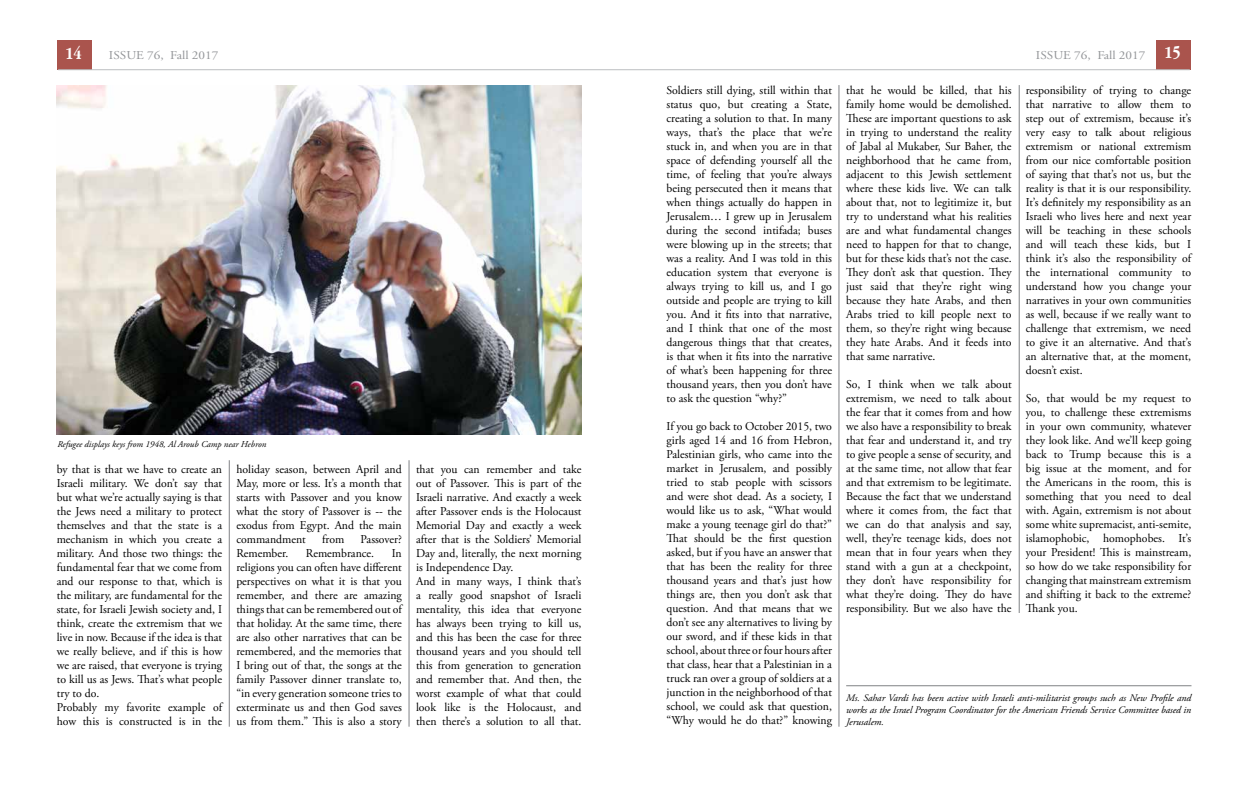
<style>
.page{position:relative;width:1248px;height:794px;background:#fff}
.page>*{position:absolute;margin:0;border:0;box-sizing:border-box;transform-origin:0 0}
.t1{font:700 18px "Apple Garamond";color:#fff}
.t2{font:12px/14px "Adobe Garamond Pro";color:#000;text-align:justify}
.t3{font:12px "Adobe Garamond Pro";color:#939598;scale:1.1 1}
.t4{font:italic 10px/12px "Adobe Garamond Pro";color:#000;text-align:justify}
.t5{font:italic 9px "Adobe Garamond Pro";color:#000}
.s1{font-family:"Apple Garamond";font-weight:700;font-size:18px;color:#fff}
</style>
<div class="page">
<div style="left:1155px;top:40px;width:34px;height:29px;background:#aa544d"></div>
<div style="left:57px;top:40px;width:35px;height:29px;background:#aa544d"></div>
<hr style="left:58px;top:69px;width:1131px;height:1px;background:#bcbec0">
<img style="left:57px;top:85px;width:524px;height:350px">
<hr style="left:229px;top:460px;width:1px;height:266px;background:#808285">
<hr style="left:409px;top:460px;width:1px;height:266px;background:#808285">
<hr style="left:838px;top:85px;width:1px;height:641px;background:#808285">
<hr style="left:1018px;top:85px;width:1px;height:528px;background:#808285">
<hr style="left:846px;top:685px;width:345px;height:1px;background:#808285">
<h1 class="t1" style="left:65px;top:43px;width:18px">14</h1>
<p class="t3" style="left:109px;top:48px;width:101px">ISSUE 76, Fall 2017</p>
<p class="t3" style="left:1035px;top:48px;width:133px">ISSUE 76, Fall 2017 <span class="s1">15</span></p>
<p class="t5" style="left:57px;top:438px;width:210px">Refugee displays keys from 1948, Al Aroub Camp near Hebron</p>
<p class="t2" style="left:57px;top:462px;width:168px;text-align:left">by that is that we have to create an Israeli military. We don’t say that but what we’re actually saying is that the Jews need a military to protect themselves and that the state is a mechanism in which you create a military. And those two things: the fundamental fear that we come from and our response to that, which is the military, are fundamental for the state, for Israeli Jewish society and, I think, create the extremism that we live in now. Because if the idea is that we really believe, and if this is how we are raised, that everyone is trying to kill us as Jews. That’s what people try to do.<br>Probably my favorite example of how this is constructed is in the</p>
<p class="t2" style="left:236px;top:463px;width:167px">holiday season, between April and May, more or less. It’s a month that starts with Passover and you know what the story of Passover is -- the exodus from Egypt. And the main commandment</p>
<p class="t2" style="left:322px;top:533px;width:24px">from</p>
<p class="t2" style="left:360px;top:533px;width:43px">Passover?</p>
<p class="t2" style="left:236px;top:547px;width:53px">Remember.</p>
<p class="t2" style="left:306px;top:547px;width:70px">Remembrance.</p>
<p class="t2" style="left:236px;top:547px;width:168px;text-indent:155px">In religions you can often have different perspectives on what it is that you remember, and there are amazing things that can be remembered out of that holiday. At the same time, there are also other narratives that can be remembered, and the memories that I bring out of that, the songs at the family Passover dinner translate to, “in every generation someone tries to exterminate us and then God saves us from them.” This is also a story</p>
<p class="t2" style="left:416px;top:463px;width:167px;text-align:left">that you can remember and take out of Passover. This is part of the Israeli narrative. And exactly a week after Passover ends is the Holocaust Memorial Day and exactly a week after that is the Soldiers’ Memorial Day and, literally, the next morning is Independence Day.<br>And in many ways, I think that’s a really good snapshot of Israeli mentality, this idea that everyone has always been trying to kill us, and this has been the case for three thousand years and you should tell this from generation to generation and remember that. And then, the worst example of what that could look like is the Holocaust, and then there’s a solution to all that.</p>
<p class="t2" style="left:666px;top:83px;width:167px">Soldiers still dying, still within that status quo, but creating a State, creating a solution to that. In many ways, that’s the place that we’re stuck in, and when you are in that space of defending yourself all the time, of feeling that you’re always being persecuted then it means that when things actually do happen in Jerusalem… I grew up in Jerusalem during the second intifada; buses were blowing up in the streets; that was a reality. And I was told in this education system that everyone is always trying to kill us, and I go outside and people are trying to kill you. And it fits into that narrative, and I think that one of the most dangerous things that that creates, is that when it fits into the narrative of what’s been happening for three thousand years, then you don’t have to ask the question “why?”</p>
<p class="t2" style="left:666px;top:419px;width:167px">If you go back to October 2015, two girls aged 14 and 16 from Hebron, Palestinian girls, who came into the market in Jerusalem, and possibly tried to stab people with scissors and were shot dead. As a society, I would like us to ask, “What would make a young teenage girl do that?” That should be the first question asked, but if you have an answer that that has been the reality for three thousand years and that’s just how things are, then you don’t ask that question. And that means that we don’t see any alternatives to living by our sword, and if these kids in that school, about three or four hours after that class, hear that a Palestinian in a truck ran over a group of soldiers at a junction in the neighborhood of that school, we could ask that question, “Why would he do that?” knowing</p>
<p class="t2" style="left:846px;top:83px;width:167px">that he would be killed, that his family home would be demolished.<br>These are important questions to ask in trying to understand the reality of Jabal al Mukaber, Sur Baher, the neighborhood that he came from, adjacent to this Jewish settlement where these kids live. We can talk about that, not to legitimize it, but try to understand what his realities are and what fundamental changes need to happen for that to change, but for these kids that’s not the case.<br>They don’t ask that question. They just said that they’re right wing because they hate Arabs, and then Arabs tried to kill people next to them, so they’re right wing because they hate Arabs. And it feeds into that same narrative.</p>
<p class="t2" style="left:846px;top:377px;width:167px">So, I think when we talk about extremism, we need to talk about the fear that it comes from and how we also have a responsibility to break that fear and understand it, and try to give people a sense of security, and at the same time, not allow that fear and that extremism to be legitimate.<br>Because the fact that we understand where it comes from, the fact that we can do that analysis and say, well, they’re teenage kids, does not mean that in four years when they stand with a gun at a checkpoint, they don’t have responsibility for what they’re doing. They do have responsibility. But we also have the</p>
<p class="t2" style="left:1025px;top:83px;width:168px">responsibility of trying to change that narrative to allow them to step out of extremism, because it’s very easy to talk about religious extremism or national extremism from our nice comfortable position of saying that that’s not us, but the reality is that it is our responsibility.<br>It’s definitely my responsibility as an Israeli who lives here and next year will be teaching in these schools and will teach these kids, but I think it’s also the responsibility of the international community to understand how you change your narratives in your own communities as well, because if we really want to challenge that extremism, we need to give it an alternative. And that’s an alternative that, at the moment, doesn’t exist.</p>
<p class="t2" style="left:1025px;top:392px;width:167px">So, that would be my request to you, to challenge these extremisms in your own community, whatever they look like. And we’ll keep going back to Trump because this is a big issue at the moment, and for the Americans in the room, this is something that you need to deal with. Again, extremism is not about some white supremacist, anti-semite, islamophobic, homophobes. It’s your President! This is mainstream, so how do we take responsibility for changing that mainstream extremism and shifting it back to the extreme?<br>Thank you.</p>
<p class="t4" style="left:846px;top:692px;width:346px">Ms. Sahar Vardi has been active with Israeli anti-militarist groups such as New Profile and works as the Israel Program Coordinator for the American Friends Service Committee based in Jerusalem.</p>
</div>
